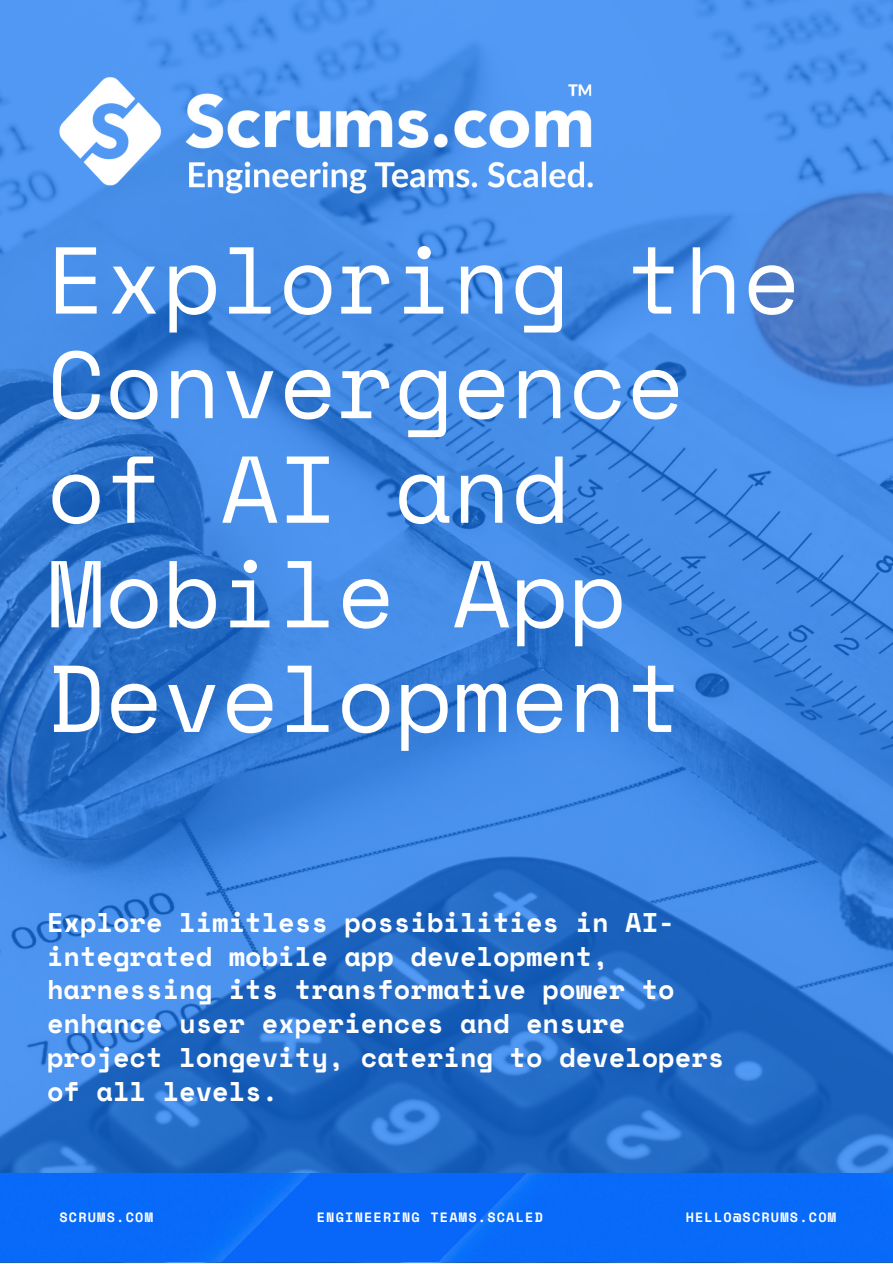
<style>
.page{position:relative;width:893px;height:1264px;background:#fff}
.page>*{position:absolute;margin:0;border:0;box-sizing:border-box;transform-origin:0 0}
.t1{font:94.65px/104.6px "Space Mono";color:#fff}
.t2{font:700 27px/33.8px "Space Mono";color:#fff}
.t3{font:700 13.5px "Space Mono";letter-spacing:.09em;color:#fff}
</style>
<div class="page">
<img style="left:0;top:0;width:892px;height:1262px">
<div style="left:0;top:1173px;width:892px;height:88px;background:#0869f9"></div>
<img style="left:59px;top:70px;width:535px;height:127px">
<p class="t1" style="left:47px;top:225px;width:754px">Exploring the<br>Convergence of AI and<br>Mobile App<br>Development</p>
<p class="t2" style="left:47px;top:904px;width:678px">Explore limitless possibilities in AI&shy;integrated mobile app development, harnessing its transformative power to enhance user experiences and ensure project longevity, catering to developers of all levels.</p>
<p class="t3" style="left:59px;top:1206px;width:95px">SCRUMS.COM</p>
<p class="t3" style="left:317px;top:1206px;width:228px">ENGINEERING TEAMS.SCALED</p>
<p class="t3" style="left:685px;top:1206px;width:152px">HELLO@SCRUMS.COM</p>
</div>
